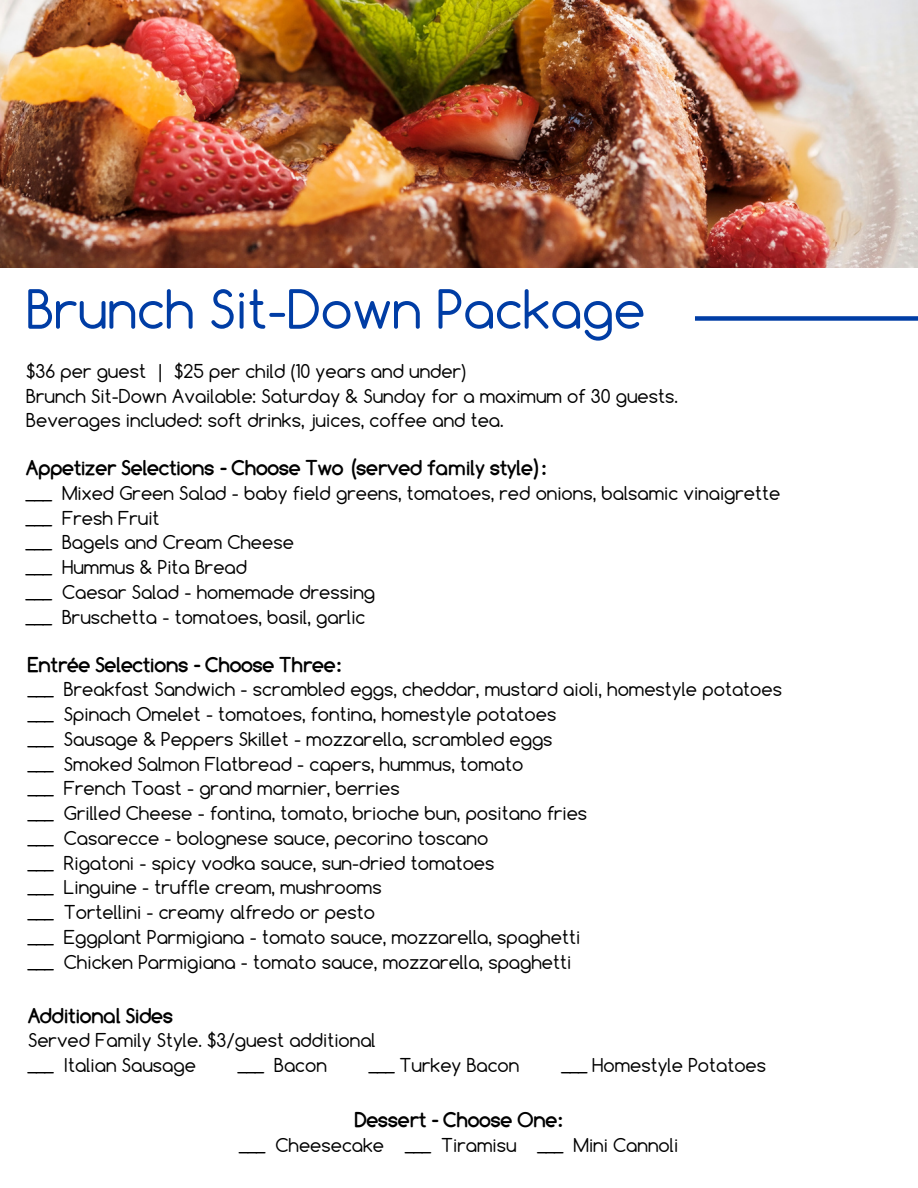
<style>
.page{position:relative;width:918px;height:1188px;background:#fff}
.page>*{position:absolute;margin:0;border:0;box-sizing:border-box;transform-origin:0 0}
.t1{font:50.7px "Comfortaa";color:#003da5}
.t2{font:700 21px "Comfortaa";color:#000}
.t3{font:18px/24.8px "Comfortaa";color:#000}
</style>
<div class="page">
<img style="left:0;top:0;width:918px;height:268px">
<div style="left:695px;top:316px;width:223px;height:5px;background:#003da5"></div>
<h1 class="t1" style="left:26px;top:289px;width:621px">Brunch Sit-Down Package</h1>
<p class="t3" style="left:26px;top:361px;width:653px">$36 per guest | $25 per child (10 years and under)<br>Brunch Sit-Down Available: Saturday &amp; Sunday for a maximum of 30 guests.<br>Beverages included: soft drinks, juices, coffee and tea.</p>
<p class="t2" style="left:26px;top:456px;width:522px">Appetizer Selections - Choose Two (served family style):</p>
<p class="t3" style="left:26px;top:483px;width:756px">___ Mixed Green Salad - baby field greens, tomatoes, red onions, balsamic vinaigrette ___ Fresh Fruit<br>___ Bagels and Cream Cheese<br>___ Hummus &amp; Pita Bread<br>___ Caesar Salad - homemade dressing<br>___ Bruschetta - tomatoes, basil, garlic</p>
<p class="t2" style="left:28px;top:653px;width:315px">Entrée Selections - Choose Three:</p>
<p class="t3" style="left:28px;top:679px;width:756px">___ Breakfast Sandwich - scrambled eggs, cheddar, mustard aioli, homestyle potatoes ___ Spinach Omelet - tomatoes, fontina, homestyle potatoes<br>___ Sausage &amp; Peppers Skillet - mozzarella, scrambled eggs<br>___ Smoked Salmon Flatbread - capers, hummus, tomato<br>___ French Toast - grand marnier, berries<br>___ Grilled Cheese - fontina, tomato, brioche bun, positano fries<br>___ Casarecce - bolognese sauce, pecorino toscano<br>___ Rigatoni - spicy vodka sauce, sun-dried tomatoes<br>___ Linguine - truffle cream, mushrooms<br>___ Tortellini - creamy alfredo or pesto<br>___ Eggplant Parmigiana - tomato sauce, mozzarella, spaghetti<br>___ Chicken Parmigiana - tomato sauce, mozzarella, spaghetti</p>
<p class="t2" style="left:28px;top:1004px;width:147px">Additional Sides</p>
<p class="t3" style="left:28px;top:1030px;width:349px">Served Family Style. $3/guest additional ___ Italian Sausage</p>
<p class="t3" style="left:238px;top:1055px;width:90px">___ Bacon</p>
<p class="t3" style="left:369px;top:1055px;width:152px">___ Turkey Bacon</p>
<p class="t3" style="left:562px;top:1055px;width:206px">___ Homestyle Potatoes</p>
<p class="t2" style="left:355px;top:1108px;width:209px">Dessert - Choose One:</p>
<p class="t3" style="left:240px;top:1135px;width:440px">___ Cheesecake ___ Tiramisu ___ Mini Cannoli</p>
</div>
